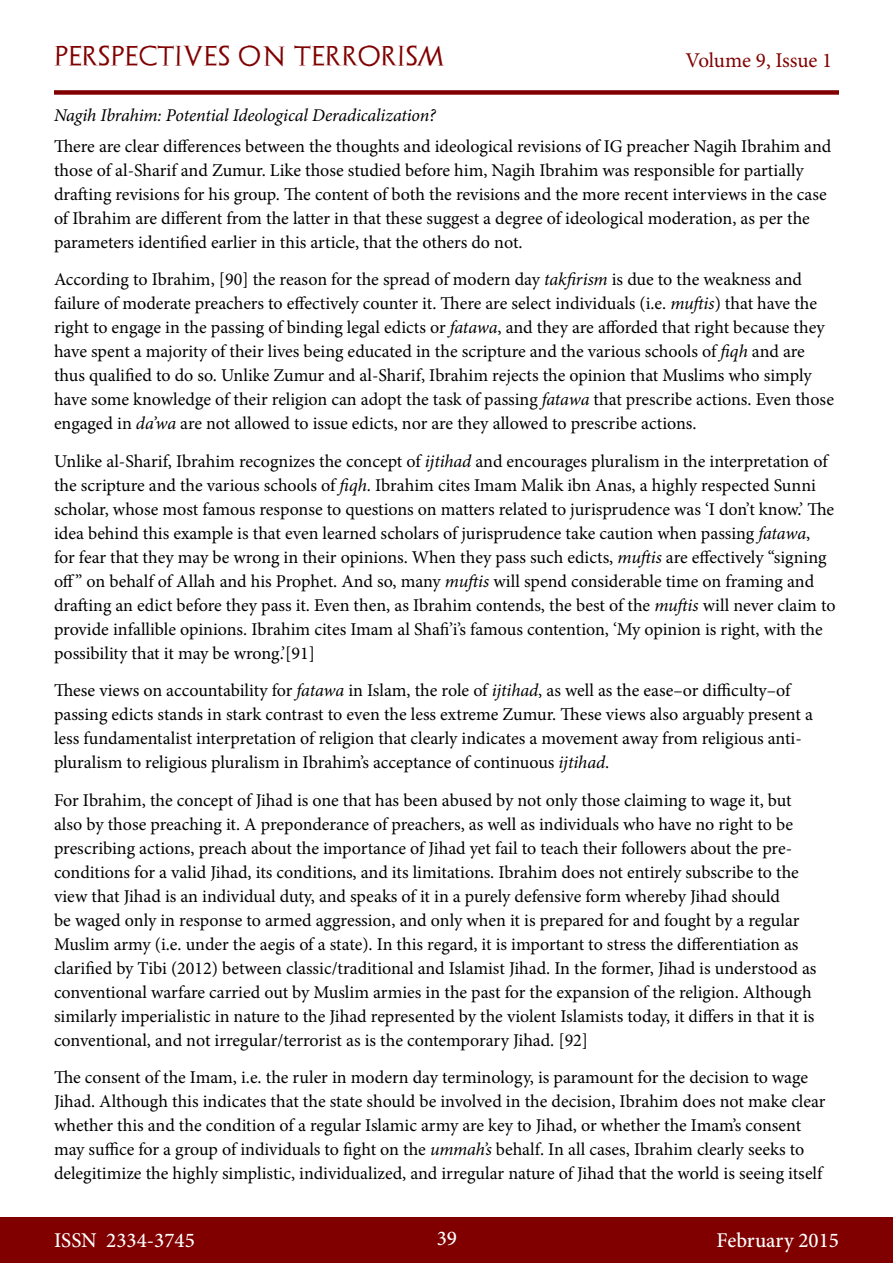
<style>
.page{position:relative;width:893px;height:1263px;background:#fff}
.page>*{position:absolute;margin:0;border:0;box-sizing:border-box;transform-origin:0 0}
.t1{font:500 21px "Minion Pro";color:#fff}
.t2{font:21px "Archeologicaps";letter-spacing:.045em;color:#800000}
.t3{font:21px "Minion Pro";letter-spacing:-.005em;color:#800000}
.t4{font:18px/24px "Minion Pro";color:#000}
.Heading_-bold_italic{font:italic 18px "Minion Pro";letter-spacing:-.01em;color:#000}
.s1{font-style:italic}
</style>
<div class="page">
<div style="left:0;top:1217px;width:893px;height:46px;background:#800000"></div>
<div style="left:54px;top:90px;width:785px;height:5px;background:#800000"></div>
<p class="t2" style="left:54px;top:43px;width:392px">PERSPECTIVES ON TERRORISM</p>
<p class="t3" style="left:686px;top:46px;width:148px">Volume 9, Issue 1</p>
<p class="Heading_-bold_italic" style="left:54px;top:103px;width:383px">Nagih Ibrahim: Potential Ideological Deradicalization?</p>
<p class="t4" style="left:54px;top:134px;width:779px">There are clear differences between the thoughts and ideological revisions of IG preacher Nagih Ibrahim and those of al-Sharif and Zumur. Like those studied before him, Nagih Ibrahim was responsible for partially drafting revisions for his group. The content of both the revisions and the more recent interviews in the case of Ibrahim are different from the latter in that these suggest a degree of ideological moderation, as per the parameters identified earlier in this article, that the others do not.</p>
<p class="t4" style="left:54px;top:268px;width:781px">According to Ibrahim, [90] the reason for the spread of modern day <span class="s1">takfirism</span> is due to the weakness and failure of moderate preachers to effectively counter it. There are select individuals (i.e. <span class="s1">muftis</span>) that have the right to engage in the passing of binding legal edicts or <span class="s1">fatawa</span>, and they are afforded that right because they have spent a majority of their lives being educated in the scripture and the various schools of <span class="s1">fiqh</span> and are thus qualified to do so. Unlike Zumur and al-Sharif, Ibrahim rejects the opinion that Muslims who simply have some knowledge of their religion can adopt the task of passing <span class="s1">fatawa</span> that prescribe actions. Even those engaged in <span class="s1">da’wa</span> are not allowed to issue edicts, nor are they allowed to prescribe actions.</p>
<p class="t4" style="left:54px;top:449px;width:783px">Unlike al-Sharif, Ibrahim recognizes the concept of <span class="s1">ijtihad</span> and encourages pluralism in the interpretation of the scripture and the various schools of <span class="s1">fiqh</span>. Ibrahim cites Imam Malik ibn Anas, a highly respected Sunni scholar, whose most famous response to questions on matters related to jurisprudence was ‘I don’t know.’ The idea behind this example is that even learned scholars of jurisprudence take caution when passing <span class="s1">fatawa</span>, for fear that they may be wrong in their opinions. When they pass such edicts, <span class="s1">muftis</span> are effectively “signing off” on behalf of Allah and his Prophet. And so, many <span class="s1">muftis</span> will spend considerable time on framing and drafting an edict before they pass it. Even then, as Ibrahim contends, the best of the <span class="s1">muftis</span> will never claim to provide infallible opinions. Ibrahim cites Imam al Shafi’i’s famous contention, ‘My opinion is right, with the possibility that it may be wrong.’[91]</p>
<p class="t4" style="left:54px;top:679px;width:760px">These views on accountability for <span class="s1">fatawa</span> in Islam, the role of <span class="s1">ijtihad</span>, as well as the ease–or difficulty–of passing edicts stands in stark contrast to even the less extreme Zumur. These views also arguably present a less fundamentalist interpretation of religion that clearly indicates a movement away from religious anti&shy;pluralism to religious pluralism in Ibrahim’s acceptance of continuous <span class="s1">ijtihad</span>.</p>
<p class="t4" style="left:54px;top:788px;width:764px">For Ibrahim, the concept of Jihad is one that has been abused by not only those claiming to wage it, but also by those preaching it. A preponderance of preachers, as well as individuals who have no right to be prescribing actions, preach about the importance of Jihad yet fail to teach their followers about the pre&shy;conditions for a valid Jihad, its conditions, and its limitations. Ibrahim does not entirely subscribe to the view that Jihad is an individual duty, and speaks of it in a purely defensive form whereby Jihad should<br>be waged only in response to armed aggression, and only when it is prepared for and fought by a regular Muslim army (i.e. under the aegis of a state). In this regard, it is important to stress the differentiation as clarified by Tibi (2012) between classic/traditional and Islamist Jihad. In the former, Jihad is understood as conventional warfare carried out by Muslim armies in the past for the expansion of the religion. Although similarly imperialistic in nature to the Jihad represented by the violent Islamists today, it differs in that it is conventional, and not irregular/terrorist as is the contemporary Jihad. [92]</p>
<p class="t4" style="left:54px;top:1066px;width:773px">The consent of the Imam, i.e. the ruler in modern day terminology, is paramount for the decision to wage Jihad. Although this indicates that the state should be involved in the decision, Ibrahim does not make clear whether this and the condition of a regular Islamic army are key to Jihad, or whether the Imam’s consent may suffice for a group of individuals to fight on the <span class="s1">ummah’s</span> behalf. In all cases, Ibrahim clearly seeks to delegitimize the highly simplistic, individualized, and irregular nature of Jihad that the world is seeing itself</p>
<p class="t1" style="left:54px;top:1226px;width:142px">ISSN 2334-3745</p>
<p class="t1" style="left:437px;top:1224px;width:22px">39</p>
<p class="t1" style="left:717px;top:1226px;width:124px">February 2015</p>
</div>
